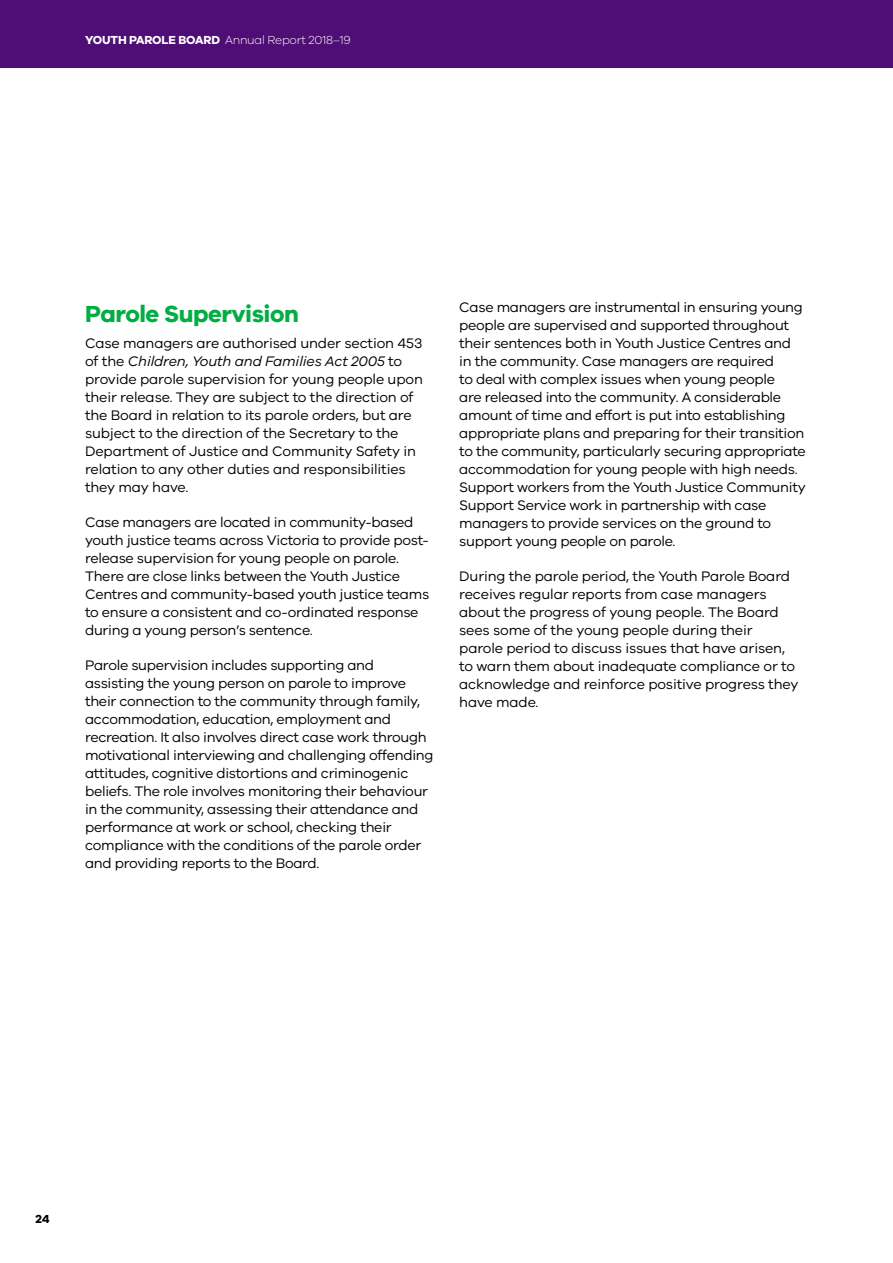
<style>
.page{position:relative;width:893px;height:1263px;background:#fff}
.page>*{position:absolute;margin:0;border:0;box-sizing:border-box;transform-origin:0 0}
.B_Head{font:700 24px "VIC";letter-spacing:-.02em;color:#00ae43}
.Body_Text{font:14.25px/18px "VIC";letter-spacing:-.02em;color:#000}
.t1{font:300 12px "VIC";letter-spacing:-.02em;color:#fff}
.t2{font:700 12px "VIC";color:#000}
.s1{font-weight:700}
.s2{font-style:italic}
</style>
<div class="page">
<div style="left:0;top:0;width:893px;height:68px;background:#4f0d76"></div>
<p class="t1" style="left:85px;top:33px;width:267px"><span class="s1">YOUTH PAROLE BOARD</span> Annual Report 2018–19</p>
<p class="B_Head" style="left:85px;top:299px;width:215px">Parole Supervision</p>
<p class="Body_Text" style="left:85px;top:334px;width:339px">Case managers are authorised under section 453 of the <span class="s2">Children, Youth and Families Act 2005</span> to provide parole supervision for young people upon their release. They are subject to the direction of the Board in relation to its parole orders, but are subject to the direction of the Secretary to the Department of Justice and Community Safety in relation to any other duties and responsibilities they may have.</p>
<p class="Body_Text" style="left:85px;top:513px;width:346px">Case managers are located in community-based youth justice teams across Victoria to provide post&shy;release supervision for young people on parole.<br>There are close links between the Youth Justice Centres and community-based youth justice teams to ensure a consistent and co-ordinated response during a young person’s sentence.</p>
<p class="Body_Text" style="left:85px;top:656px;width:350px">Parole supervision includes supporting and assisting the young person on parole to improve their connection to the community through family, accommodation, education, employment and recreation. It also involves direct case work through motivational interviewing and challenging offending attitudes, cognitive distortions and criminogenic beliefs. The role involves monitoring their behaviour in the community, assessing their attendance and performance at work or school, checking their compliance with the conditions of the parole order and providing reports to the Board.</p>
<p class="Body_Text" style="left:459px;top:298px;width:348px">Case managers are instrumental in ensuring young people are supervised and supported throughout their sentences both in Youth Justice Centres and in the community. Case managers are required<br>to deal with complex issues when young people<br>are released into the community. A considerable amount of time and effort is put into establishing appropriate plans and preparing for their transition to the community, particularly securing appropriate accommodation for young people with high needs.<br>Support workers from the Youth Justice Community Support Service work in partnership with case managers to provide services on the ground to support young people on parole.</p>
<p class="Body_Text" style="left:459px;top:567px;width:341px">During the parole period, the Youth Parole Board receives regular reports from case managers about the progress of young people. The Board sees some of the young people during their parole period to discuss issues that have arisen, to warn them about inadequate compliance or to acknowledge and reinforce positive progress they have made.</p>
<p class="t2" style="left:35px;top:1211px;width:16px">24</p>
</div>
